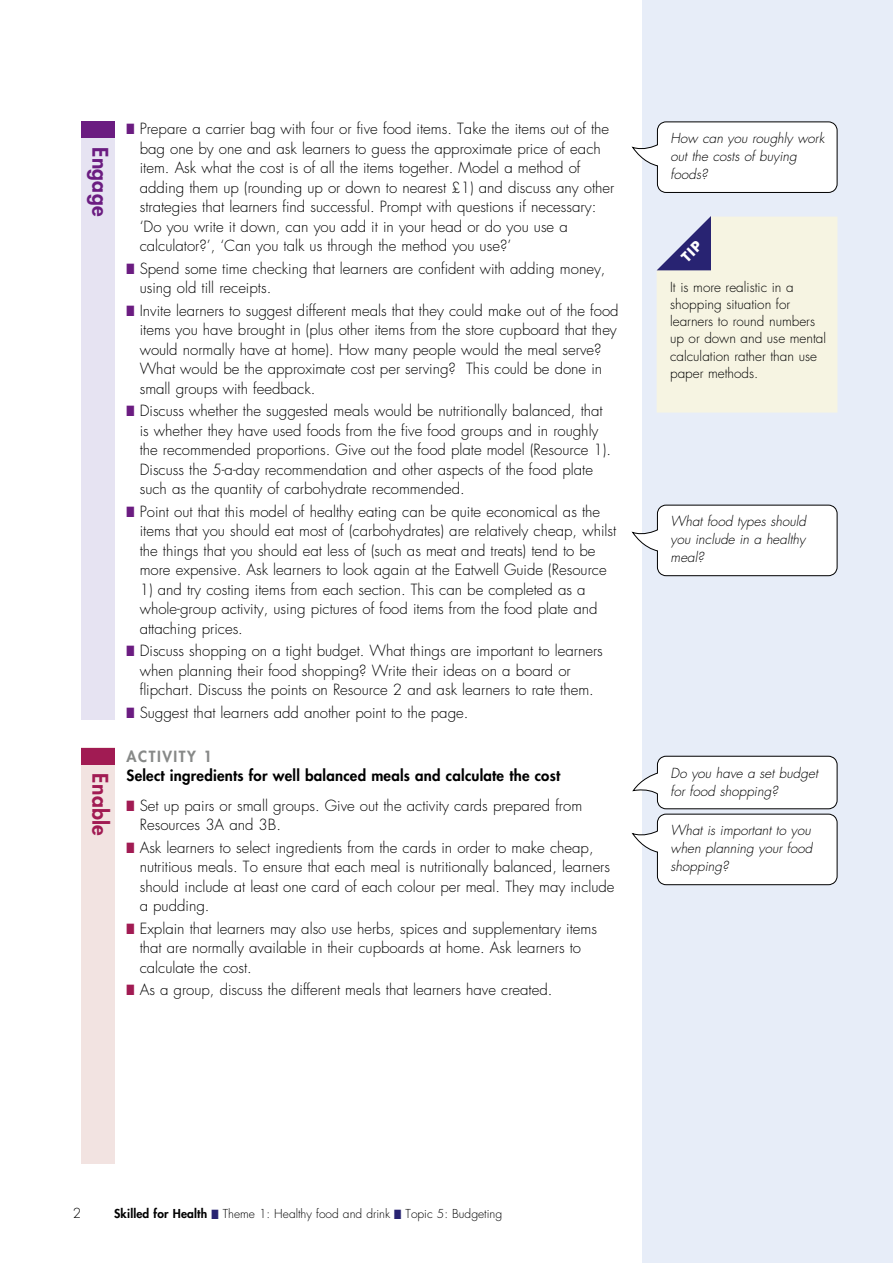
<style>
.page{position:relative;width:893px;height:1263px;background:#fff}
.page>*{position:absolute;margin:0;border:0;box-sizing:border-box;transform-origin:0 0}
.t1{font:800 21px "Futura Std";letter-spacing:.015em;color:#6b1c81}
.t2{font:800 21px "Futura Std";letter-spacing:.015em;color:#a11b53}
.t3{font:300 15px/19.5px "Futura Std";color:#000}
.t4{font:800 15px "Futura Std";letter-spacing:.015em;color:#000}
.t5{font:800 15px "Futura Std";letter-spacing:.1em;color:#878988}
.t6{font:italic 300 13.5px/18px "Futura Std";color:#000}
.t7{font:300 13.5px/17.2px "Futura Std";color:#000}
.t8{font:300 12px "Futura Std";color:#000}
.s1{color:#6b1c81}
.s2{color:#a11b53}
.s3{font-weight:800}
.s4{color:#282372}
</style>
<div class="page">
<div style="left:643px;top:0;width:250px;height:1263px;background:#e7edf8"></div>
<div style="left:81px;top:122px;width:33px;height:598px;background:#e6e3f2"></div>
<div style="left:81px;top:122px;width:33px;height:16px;background:#6b1c81"></div>
<svg style="left:631px;top:504px;width:207px;height:72px;background:#f6f6f7"></svg>
<svg style="left:631px;top:121px;width:207px;height:72px;background:#f6f6f7"></svg>
<svg style="left:631px;top:755px;width:207px;height:130px;background:#f4f5f6"></svg>
<div style="left:81px;top:748px;width:33px;height:416px;background:#f2e3e1"></div>
<div style="left:81px;top:748px;width:33px;height:16px;background:#a11b53"></div>
<svg style="left:657px;top:216px;width:180px;height:197px;background:#eceade"></svg>
<h1 class="t1" style="left:113px;top:147px;width:71px;rotate:90deg">Engage</h1>
<h1 class="t2" style="left:113px;top:773px;width:64px;rotate:90deg">Enable</h1>
<p class="t3" style="left:140px;top:120px;width:476px;text-indent:-13px"><span class="s1">■</span> Prepare a carrier bag with four or five food items. Take the items out of the bag one by one and ask learners to guess the approximate price of each item. Ask what the cost is of all the items together. Model a method of adding them up (rounding up or down to nearest £1) and discuss any other strategies that learners find successful. Prompt with questions if necessary: ‘Do you write it down, can you add it in your head or do you use a calculator?’, ‘Can you talk us through the method you use?’</p>
<p class="t3" style="left:140px;top:259px;width:467px;text-indent:-13px"><span class="s1">■</span> Spend some time checking that learners are confident with adding money, using old till receipts.</p>
<p class="t3" style="left:140px;top:301px;width:480px;text-indent:-13px"><span class="s1">■</span> Invite learners to suggest different meals that they could make out of the food items you have brought in (plus other items from the store cupboard that they would normally have at home). How many people would the meal serve?<br>What would be the approximate cost per serving? This could be done in small groups with feedback.</p>
<p class="t3" style="left:140px;top:402px;width:473px;text-indent:-13px"><span class="s1">■</span> Discuss whether the suggested meals would be nutritionally balanced, that is whether they have used foods from the five food groups and in roughly the recommended proportions. Give out the food plate model (Resource 1).<br>Discuss the 5-a-day recommendation and other aspects of the food plate such as the quantity of carbohydrate recommended.</p>
<p class="t3" style="left:140px;top:502px;width:478px;text-indent:-13px"><span class="s1">■</span> Point out that this model of healthy eating can be quite economical as the items that you should eat most of (carbohydrates) are relatively cheap, whilst the things that you should eat less of (such as meat and treats) tend to be more expensive. Ask learners to look again at the Eatwell Guide (Resource</p>
<p class="t3" style="left:140px;top:580px;width:459px">1) and try costing items from each section. This can be completed as a whole-group activity, using pictures of food items from the food plate and attaching prices.</p>
<p class="t3" style="left:140px;top:642px;width:465px;text-indent:-13px"><span class="s1">■</span> Discuss shopping on a tight budget. What things are important to learners when planning their food shopping? Write their ideas on a board or flipchart. Discuss the points on Resource 2 and ask learners to rate them.</p>
<p class="t3" style="left:127px;top:703px;width:343px"><span class="s1">■</span> Suggest that learners add another point to the page.</p>
<p class="t5" style="left:127px;top:747px;width:87px">ACTIVITY 1</p>
<p class="t4" style="left:127px;top:766px;width:435px">Select ingredients for well balanced meals and calculate the cost</p>
<p class="t3" style="left:140px;top:796px;width:444px;text-indent:-13px"><span class="s2">■</span> Set up pairs or small groups. Give out the activity cards prepared from<br>Resources 3A and 3B.</p>
<p class="t3" style="left:140px;top:838px;width:476px;text-indent:-13px"><span class="s2">■</span> Ask learners to select ingredients from the cards in order to make cheap, nutritious meals. To ensure that each meal is nutritionally balanced, learners should include at least one card of each colour per meal. They may include a pudding.</p>
<p class="t3" style="left:140px;top:919px;width:459px;text-indent:-13px"><span class="s2">■</span> Explain that learners may also use herbs, spices and supplementary items that are normally available in their cupboards at home. Ask learners to calculate the cost.</p>
<p class="t3" style="left:127px;top:980px;width:427px"><span class="s2">■</span> As a group, discuss the different meals that learners have created.</p>
<p class="t6" style="left:670px;top:130px;width:155px">How can you roughly work out the costs of buying foods?</p>
<p class="t7" style="left:670px;top:278px;width:158px">It is more realistic in a shopping situation for learners to round numbers up or down and use mental calculation rather than use paper methods.</p>
<p class="t6" style="left:670px;top:513px;width:137px;text-align:justify">What food types should you include in a healthy meal?</p>
<p class="t6" style="left:670px;top:764px;width:149px">Do you have a set budget for food shopping?</p>
<p class="t6" style="left:670px;top:822px;width:143px">What is important to you when planning your food shopping?</p>
<p class="t7" style="left:73px;top:1204px;width:10px">2</p>
<p class="t8" style="left:114px;top:1206px;width:390px"><span class="s3">Skilled for Health</span> <span class="s4">■</span> Theme 1: Healthy food and drink <span class="s4">■</span> Topic 5: Budgeting</p>
</div>
